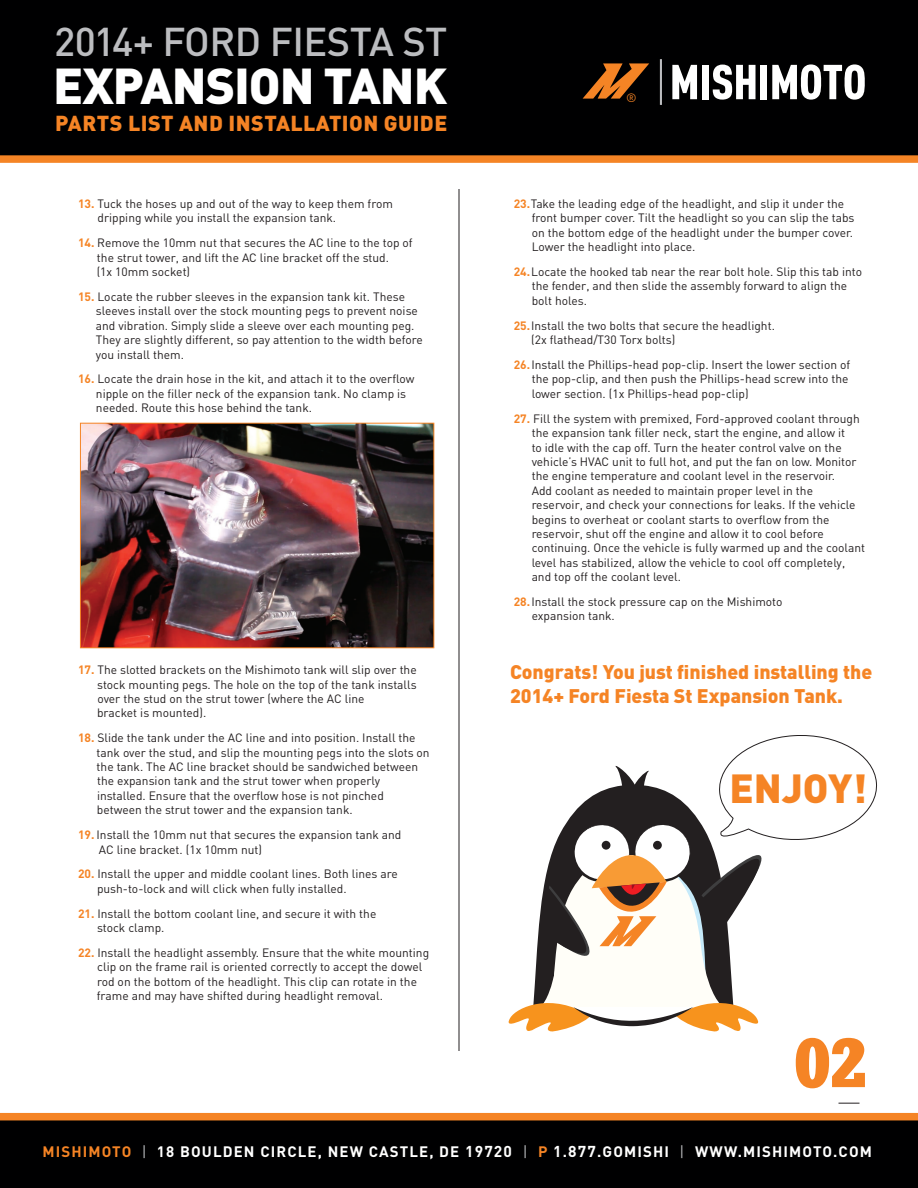
<style>
.page{position:relative;width:918px;height:1188px;background:#fff}
.page>*{position:absolute;margin:0;border:0;box-sizing:border-box;transform-origin:0 0}
.t1{font:72px "URW Egyptienne T Bold Extr Narr";color:#f58425}
.t2{font:900 49.8px "DIN";letter-spacing:-.02em;color:#fff}
.t3{font:900 40.2px "DIN";color:#f58425}
.t4{font:500 39.75px "DIN";letter-spacing:-.015em;color:#bcbdc0}
.t5{font:900 21.45px "DIN";letter-spacing:.02em;color:#f58425}
.t6{font:900 19.5px/23.4px "DIN";color:#f58425}
.t7{font:700 15px "DIN";letter-spacing:.075em;color:#fff}
.t8{font:12px/14.4px "DIN";color:#231f20}
.t9{font:12px "DIN";color:#f58425}
.s1{font-weight:700;color:#f58425}
.s2{color:#f58425}
.s3{font-weight:400;color:#bcbdc0}
.s4{font-size:15.6px}
</style>
<div class="page">
<div style="left:0;top:0;width:918px;height:163px;background:#000001"></div>
<svg style="left:672px;top:65px;width:25px;height:34px"></svg>
<div style="left:702px;top:65px;width:7px;height:34px;background:#fff"></div>
<svg style="left:713px;top:65px;width:43px;height:35px"></svg>
<div style="left:760px;top:65px;width:7px;height:34px;background:#fff"></div>
<svg style="left:772px;top:64px;width:93px;height:36px"></svg>
<svg style="left:583px;top:63px;width:66px;height:36px;background:#723d11"></svg>
<hr style="left:660px;top:59px;width:2px;height:46px;background:#bcbdc0">
<svg style="left:839px;top:1103px;width:21px;height:1px"></svg>
<hr style="left:459px;top:189px;width:1px;height:862px;background:#231f20">
<svg style="left:508px;top:735px;width:369px;height:297px"></svg>
<img style="left:82px;top:425px;width:350px;height:221px">
<div style="left:80px;top:423px;width:354px;height:225px;border:1px solid #f58425"></div>
<svg style="left:0;top:1113px;width:918px;height:75px;background:#180d04"></svg>
<h3 class="t4" style="left:54px;top:17px;width:395px">2014+ FORD FIESTA ST</h3>
<h2 class="t2" style="left:53px;top:52px;width:395px">EXPANSION TANK</h2>
<h3 class="t5" style="left:55px;top:109px;width:394px">PARTS LIST AND INSTALLATION GUIDE</h3>
<p class="t8" style="left:98px;top:196px;width:297px;text-indent:-20px"><span class="s1">13.</span> Tuck the hoses up and out of the way to keep them from dripping while you install the expansion tank.</p>
<p class="t8" style="left:97px;top:236px;width:317px;text-indent:-19px"><span class="s1">14.</span> Remove the 10mm nut that secures the AC line to the top of the strut tower, and lift the AC line bracket off the stud.<br>(1x 10mm socket)</p>
<p class="t8" style="left:96px;top:289px;width:328px;text-indent:-18px"><span class="s1">15.</span> Locate the rubber sleeves in the expansion tank kit. These sleeves install over the stock mounting pegs to prevent noise and vibration. Simply slide a sleeve over each mounting peg.<br>They are slightly different, so pay attention to the width before you install them.</p>
<p class="t8" style="left:96px;top:372px;width:320px;text-indent:-18px"><span class="s1">16.</span> Locate the drain hose in the kit, and attach it to the overflow nipple on the filler neck of the expansion tank. No clamp is needed. Route this hose behind the tank.</p>
<p class="t8" style="left:97px;top:662px;width:321px;text-indent:-19px"><span class="s1">17.</span> The slotted brackets on the Mishimoto tank will slip over the stock mounting pegs. The hole on the top of the tank installs over the stud on the strut tower (where the AC line<br>bracket is mounted).</p>
<p class="t8" style="left:97px;top:731px;width:335px;text-indent:-19px"><span class="s1">18.</span> Slide the tank under the AC line and into position. Install the tank over the stud, and slip the mounting pegs into the slots on the tank. The AC line bracket should be sandwiched between the expansion tank and the strut tower when properly installed. Ensure that the overflow hose is not pinched between the strut tower and the expansion tank.</p>
<p class="t8" style="left:99px;top:827px;width:304px;text-indent:-21px"><span class="s1">19.</span> Install the 10mm nut that secures the expansion tank and<br>AC line bracket. (1x 10mm nut)</p>
<p class="t8" style="left:97px;top:867px;width:302px;text-indent:-19px"><span class="s1">20.</span> Install the upper and middle coolant lines. Both lines are push-to-lock and will click when fully installed.</p>
<p class="t8" style="left:97px;top:906px;width:281px;text-indent:-19px"><span class="s1">21.</span> Install the bottom coolant line, and secure it with the stock clamp.</p>
<p class="t8" style="left:97px;top:945px;width:334px;text-indent:-19px"><span class="s1">22.</span> Install the headlight assembly. Ensure that the white mounting clip on the frame rail is oriented correctly to accept the dowel rod on the bottom of the headlight. This clip can rotate in the frame and may have shifted during headlight removal.</p>
<p class="t9" style="left:626px;top:90px;width:12px">®</p>
<p class="t8" style="left:532px;top:196px;width:324px;text-indent:-18px"><span class="s1">23.</span> Take the leading edge of the headlight, and slip it under the front bumper cover. Tilt the headlight so you can slip the tabs on the bottom edge of the headlight under the bumper cover.<br>Lower the headlight into place.</p>
<p class="t8" style="left:532px;top:264px;width:332px;text-indent:-18px"><span class="s1">24.</span> Locate the hooked tab near the rear bolt hole. Slip this tab into the fender, and then slide the assembly forward to align the bolt holes.</p>
<p class="t8" style="left:531px;top:318px;width:245px;text-indent:-18px"><span class="s1">25.</span> Install the two bolts that secure the headlight. (2x flathead/T30 Torx bolts)</p>
<p class="t8" style="left:532px;top:357px;width:320px;text-indent:-18px"><span class="s1">26.</span> Install the Phillips-head pop-clip. Insert the lower section of the pop-clip, and then push the Phillips-head screw into the lower section. (1x Phillips-head pop-clip)</p>
<p class="t8" style="left:532px;top:411px;width:335px;text-indent:-18px"><span class="s1">27.</span> Fill the system with premixed, Ford-approved coolant through the expansion tank filler neck, start the engine, and allow it<br>to idle with the cap off. Turn the heater control valve on the vehicle’s HVAC unit to full hot, and put the fan on low. Monitor the engine temperature and coolant level in the reservoir.<br>Add coolant as needed to maintain proper level in the reservoir, and check your connections for leaks. If the vehicle begins to overheat or coolant starts to overflow from the reservoir, shut off the engine and allow it to cool before continuing. Once the vehicle is fully warmed up and the coolant level has stabilized, allow the vehicle to cool off completely, and top off the coolant level.</p>
<p class="t8" style="left:532px;top:594px;width:252px;text-indent:-18px"><span class="s1">28.</span> Install the stock pressure cap on the Mishimoto expansion tank.</p>
<h3 class="t6" style="left:510px;top:660px;width:364px">Congrats! You just finished installing the<br>2014+ Ford Fiesta St Expansion Tank.</h3>
<h3 class="t3" style="left:730px;top:762px;width:139px">ENJOY!</h3>
<h1 class="t1" style="left:794px;top:1020px;width:74px">02</h1>
<p class="t7" style="left:42px;top:1142px;width:831px"><span class="s2">MISHIMOTO</span> <span class="s3">|</span> 18 BOULDEN CIRCLE, NEW CASTLE, DE <span class="s4">19720</span> <span class="s3">|</span> <span class="s2">P</span> <span class="s4">1</span>.<span class="s4">877</span>.GOMISHI <span class="s3">|</span> WWW.MISHIMOTO.COM</p>
</div>
